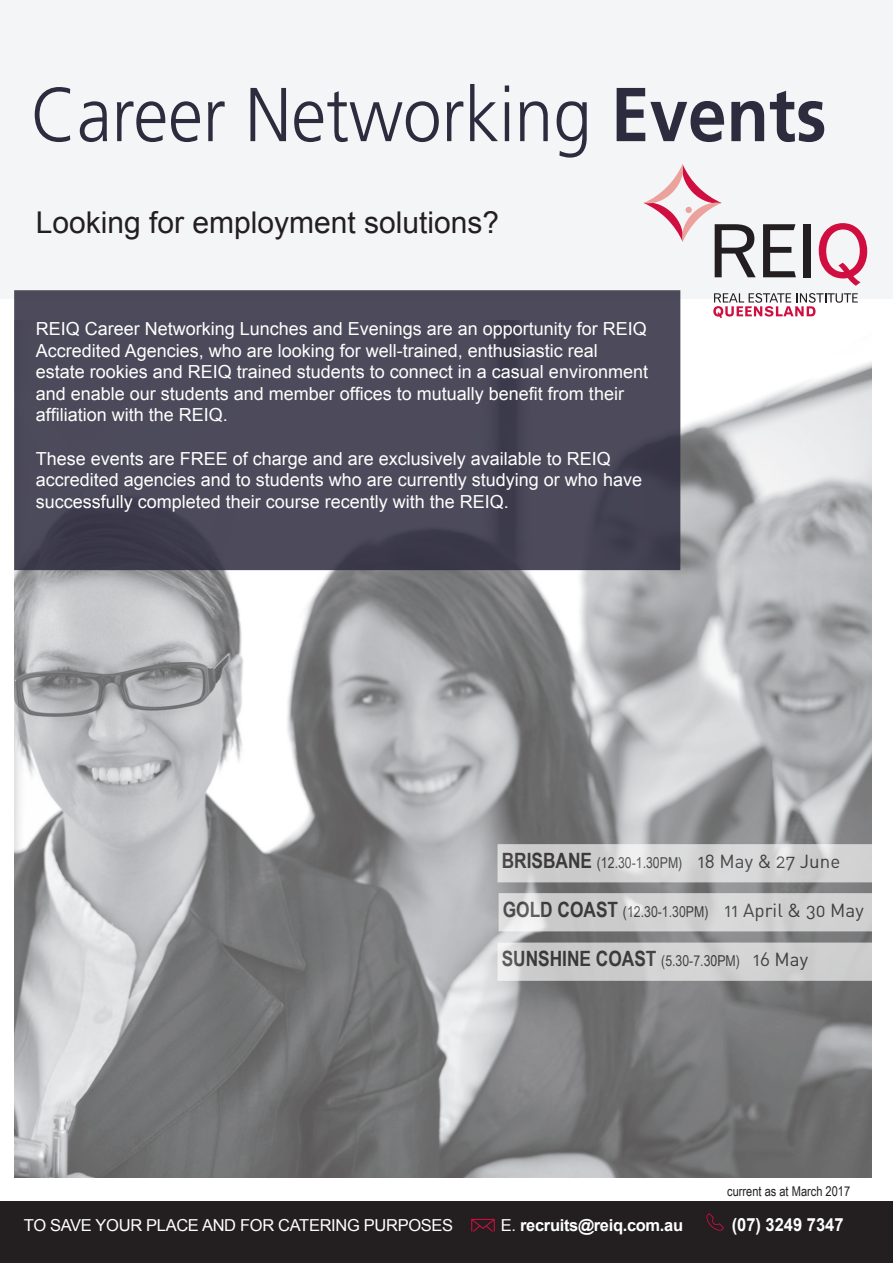
<style>
.page{position:relative;width:893px;height:1263px;background:#fff}
.page>*{position:absolute;margin:0;border:0;box-sizing:border-box;transform-origin:0 0}
.t1{font:300 76.2px "Frutiger LT Std";color:#2d2b3e;scale:.91 1}
.t2{font:30px "Arial";color:#231f20}
.t3{font:700 21.15px "Arial Narrow";color:#231f20}
.t4{font:700 18.15px "Arial";color:#fff;scale:.91 1}
.t5{font:18px/21.6px "Arial";color:#fff}
.t6{font:16.5px "Arial";letter-spacing:-.02em;color:#fff}
.t7{font:700 16.5px "Arial";letter-spacing:-.02em;color:#fff}
.t8{font:15px "Arial Narrow";color:#231f20}
.Table_Body{font:13.5px "Arial Narrow";color:#231f20}
.s1{font-weight:700}
.s2{font-style:inherit}
.s3{font-weight:700;font-size:21.15px}
.s4{font-family:"DIN Regular Alternate";font-size:18.75px}
.s5{font-weight:400;font-size:15px}
.s6{font-family:"DIN Regular Alternate";font-weight:400;font-size:18.75px}
.s7{font-weight:400}
</style>
<div class="page">
<div style="left:0;top:0;width:893px;height:298px;background:#f4f5f6"></div>
<div style="left:0;top:1201px;width:893px;height:62px;background:#231f20"></div>
<svg style="left:706px;top:1213px;width:18px;height:18px"></svg>
<svg style="left:471px;top:1219px;width:24px;height:12px"></svg>
<img style="left:14px;top:320px;width:858px;height:858px">
<div style="left:14px;top:290px;width:666px;height:280px;background:linear-gradient(to bottom,#4f4d5d,#454354);border:2px solid #2d2b3e"></div>
<svg style="left:713px;top:293px;width:145px;height:25px"></svg>
<svg style="left:643px;top:164px;width:113px;height:113px"></svg>
<svg style="left:763px;top:224px;width:33px;height:53px"></svg>
<div style="left:803px;top:224px;width:8px;height:53px;background:#231f20"></div>
<svg style="left:819px;top:223px;width:48px;height:63px"></svg>
<svg style="left:499px;top:893px;width:373px;height:38px;background:#d2d2d3"></svg>
<svg style="left:497px;top:942px;width:375px;height:39px;background:#cecece"></svg>
<svg style="left:497px;top:844px;width:375px;height:38px;background:#d3d3d4"></svg>
<p class="t1" style="left:31px;top:72px;width:876px">Career Networking <span class="s1">Events</span></p>
<p class="t2" style="left:36px;top:202px;width:465px">Looking for employment solutions?</p>
<p class="t5" style="left:36px;top:318px;width:614px"><span class="s2">REIQ</span> Career Networking Lunches and Evenings are an opportunity for REIQ Accredited Agencies, who are looking for well-trained, enthusiastic real estate rookies and REIQ trained students to connect in a casual environment and enable our students and member offices to mutually benefit from their affiliation with the REIQ.</p>
<p class="t5" style="left:36px;top:448px;width:608px">These events are FREE of charge and are exclusively available to REIQ accredited agencies and to students who are currently studying or who have successfully completed their course recently with the REIQ.</p>
<p class="t8" style="left:502px;top:852px;width:340px"><span class="s3">BRISBANE</span> (12.30-1.30PM) <span class="s4">18 May &amp; 27 June</span></p>
<p class="t8" style="left:503px;top:901px;width:362px"><span class="s3">GOLD COAST</span> (12.30-1.30PM) <span class="s4">11 April &amp; 30 May</span></p>
<p class="t3" style="left:502px;top:943px;width:308px">SUNSHINE COAST <span class="s5">(5.30-7.30PM)</span> <span class="s6">16 May</span></p>
<p class="Table_Body" style="left:727px;top:1182px;width:125px">current as at March 2017</p>
<p class="t6" style="left:24px;top:1214px;width:431px">TO SAVE YOUR PLACE AND FOR CATERING PURPOSES</p>
<p class="t7" style="left:501px;top:1214px;width:184px"><span class="s7">E.</span> recruits@reiq.com.au</p>
<p class="t4" style="left:732px;top:1212px;width:124px">(07) 3249 7347</p>
</div>
